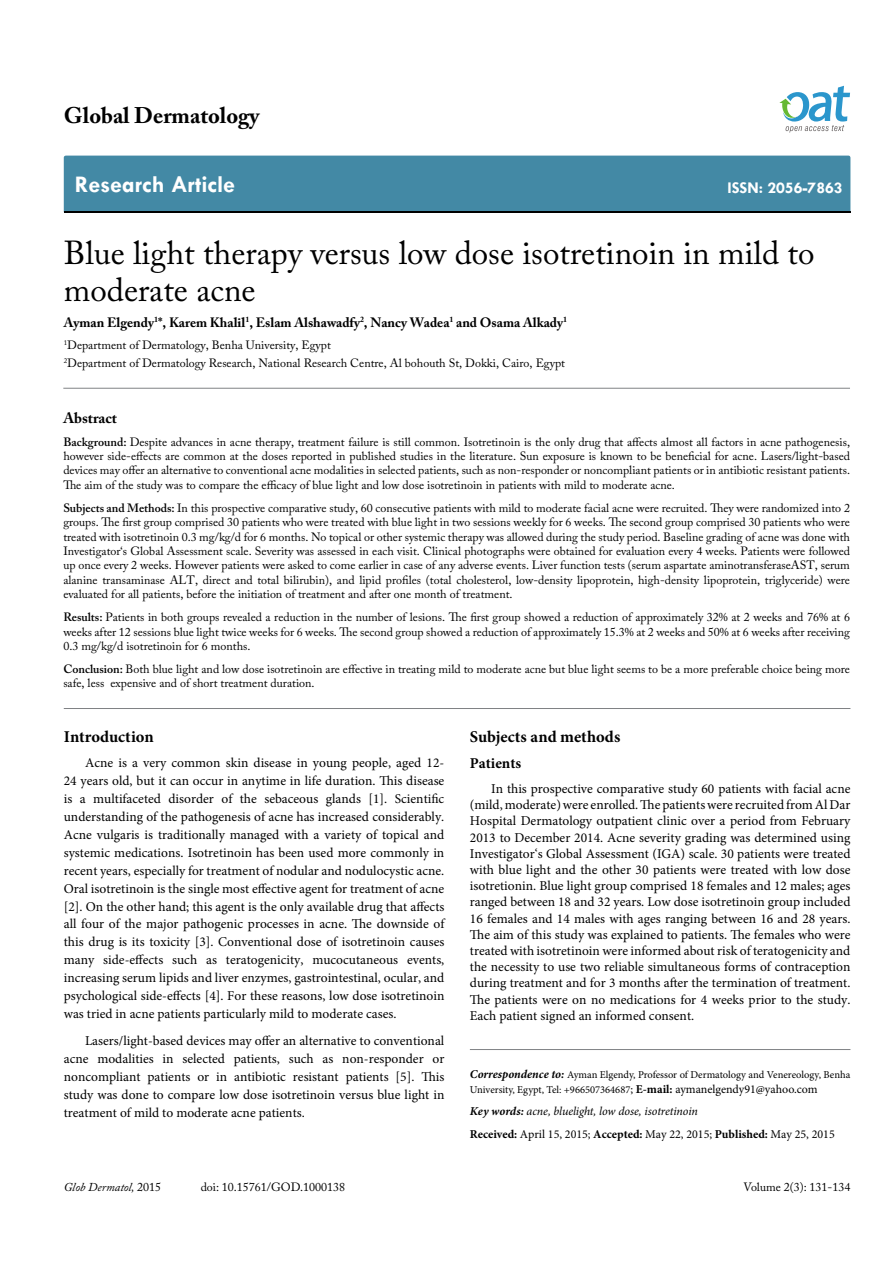
<style>
.page{position:relative;width:893px;height:1263px;background:#fff}
.page>*{position:absolute;margin:0;border:0;box-sizing:border-box;transform-origin:0 0}
.t1{font:33px/37.5px "Adobe Caslon Pro";color:#000}
.t2{font:700 24px "Tw Cen";color:#fff}
.t3{font:700 22.5px "Adobe Caslon Pro";color:#000}
.t4{font:700 16.5px "Minion Pro";color:#000}
.t5{font:700 16.5px "Tw Cen";color:#fff}
.t6{font:700 15px "Adobe Caslon Pro";color:#000}
.t7{font:700 15px "Minion Pro";color:#000}
.t8{font:13.5px/18px "Minion Pro";color:#000;text-align:justify}
.t9{font:700 13.5px "Adobe Caslon Pro";color:#000}
.t10{font:12px/14.4px "Adobe Caslon Pro";color:#000;text-align:justify}
.t11{font:italic 12px/23px "Minion Pro";letter-spacing:-.01em;color:#000}
.t12{font:italic 12px "Adobe Caslon Pro";color:#000}
.t13{font:10.5px/14.4px "Minion Pro";color:#000}
.s1{font-weight:600}
.s2{font-weight:700;font-style:italic;font-size:12px}
.s3{font-size:12px}
.s4{font-weight:700;font-size:12px}
.s5{font-weight:700}
.s6{font-weight:700;font-style:normal}
.s7{font-style:normal}
</style>
<div class="page">
<div style="left:64px;top:156px;width:786px;height:56px;background:#4389a5"></div>
<svg style="left:779px;top:86px;width:71px;height:47px"></svg>
<hr style="left:63px;top:388px;width:787px;height:1px;background:#808285">
<hr style="left:64px;top:708px;width:786px;height:1px;background:#808285">
<hr style="left:470px;top:1049px;width:380px;height:1px;background:#808285">
<h3 class="t3" style="left:64px;top:102px;width:197px">Global Dermatology</h3>
<h2 class="t2" style="left:75px;top:170px;width:162px">Research Article</h2>
<h3 class="t5" style="left:727px;top:178px;width:117px">ISSN: 2056-7863</h3>
<h1 class="t1" style="left:64px;top:233px;width:752px">Blue light therapy versus low dose isotretinoin in mild to moderate acne</h1>
<p class="t9" style="left:64px;top:314px;width:505px">Ayman Elgendy<sup>1</sup>*, Karem Khalil<sup>1</sup>, Eslam Alshawadfy<sup>2</sup>, Nancy Wadea<sup>1</sup> and Osama Alkady<sup>1</sup></p>
<p class="t10" style="left:64px;top:336px;width:503px;line-height:18px"><sup>1</sup>Department of Dermatology, Benha University, Egypt<br><sup>2</sup>Department of Dermatology Research, National Research Centre, Al bohouth St, Dokki, Cairo, Egypt</p>
<p class="t6" style="left:63px;top:409px;width:55px">Abstract</p>
<p class="t10" style="left:63px;top:434px;width:788px"><span class="s1">Background:</span> Despite advances in acne therapy, treatment failure is still common. Isotretinoin is the only drug that affects almost all factors in acne pathogenesis, however side-effects are common at the doses reported in published studies in the literature. Sun exposure is known to be beneficial for acne. Lasers/light-based devices may offer an alternative to conventional acne modalities in selected patients, such as non-responder or noncompliant patients or in antibiotic resistant patients.<br>The aim of the study was to compare the efficacy of blue light and low dose isotretinoin in patients with mild to moderate acne.</p>
<p class="t10" style="left:63px;top:500px;width:788px"><span class="s1">Subjects and Methods:</span> In this prospective comparative study, 60 consecutive patients with mild to moderate facial acne were recruited. They were randomized into 2 groups. The first group comprised 30 patients who were treated with blue light in two sessions weekly for 6 weeks. The second group comprised 30 patients who were treated with isotretinoin 0.3 mg/kg/d for 6 months. No topical or other systemic therapy was allowed during the study period. Baseline grading of acne was done with Investigator‘s Global Assessment scale. Severity was assessed in each visit. Clinical photographs were obtained for evaluation every 4 weeks. Patients were followed up once every 2 weeks. However patients were asked to come earlier in case of any adverse events. Liver function tests (serum aspartate aminotransferaseAST, serum alanine transaminase ALT, direct and total bilirubin), and lipid profiles (total cholesterol, low-density lipoprotein, high-density lipoprotein, triglyceride) were evaluated for all patients, before the initiation of treatment and after one month of treatment.</p>
<p class="t10" style="left:63px;top:610px;width:788px"><span class="s1">Results:</span> Patients in both groups revealed a reduction in the number of lesions. The first group showed a reduction of approximately 32% at 2 weeks and 76% at 6 weeks after 12 sessions blue light twice weeks for 6 weeks. The second group showed a reduction of approximately 15.3% at 2 weeks and 50% at 6 weeks after receiving 0.3 mg/kg/d isotretinoin for 6 months.</p>
<p class="t10" style="left:63px;top:661px;width:788px"><span class="s1">Conclusion:</span> Both blue light and low dose isotretinoin are effective in treating mild to moderate acne but blue light seems to be a more preferable choice being more safe, less expensive and of short treatment duration.</p>
<h3 class="t4" style="left:64px;top:725px;width:91px">Introduction</h3>
<p class="t8" style="left:64px;top:753px;width:382px;text-indent:21px">Acne is a very common skin disease in young people, aged 12- 24 years old, but it can occur in anytime in life duration. This disease is a multifaceted disorder of the sebaceous glands [1]. Scientific understanding of the pathogenesis of acne has increased considerably.<br>Acne vulgaris is traditionally managed with a variety of topical and systemic medications. Isotretinoin has been used more commonly in recent years, especially for treatment of nodular and nodulocystic acne.<br>Oral isotretinoin is the single most effective agent for treatment of acne [2]. On the other hand; this agent is the only available drug that affects all four of the major pathogenic processes in acne. The downside of this drug is its toxicity [3]. Conventional dose of isotretinoin causes many side-effects such as teratogenicity, mucocutaneous events, increasing serum lipids and liver enzymes, gastrointestinal, ocular, and psychological side-effects [4]. For these reasons, low dose isotretinoin was tried in acne patients particularly mild to moderate cases.</p>
<p class="t8" style="left:64px;top:1032px;width:382px;text-indent:21px">Lasers/light-based devices may offer an alternative to conventional acne modalities in selected patients, such as non-responder or noncompliant patients or in antibiotic resistant patients [5]. This study was done to compare low dose isotretinoin versus blue light in treatment of mild to moderate acne patients.</p>
<h3 class="t4" style="left:470px;top:725px;width:152px">Subjects and methods</h3>
<p class="t7" style="left:470px;top:753px;width:53px">Patients</p>
<p class="t8" style="left:470px;top:781px;width:382px;line-height:16.2px;text-indent:21px">In this prospective comparative study 60 patients with facial acne (mild, moderate) were enrolled. The patients were recruited from Al Dar Hospital Dermatology outpatient clinic over a period from February 2013 to December 2014. Acne severity grading was determined using Investigator‘s Global Assessment (IGA) scale. 30 patients were treated with blue light and the other 30 patients were treated with low dose isotretionin. Blue light group comprised 18 females and 12 males; ages ranged between 18 and 32 years. Low dose isotretinoin group included 16 females and 14 males with ages ranging between 16 and 28 years.<br>The aim of this study was explained to patients. The females who were treated with isotretinoin were informed about risk of teratogenicity and the necessity to use two reliable simultaneous forms of contraception during treatment and for 3 months after the termination of treatment.<br>The patients were on no medications for 4 weeks prior to the study.<br>Each patient signed an informed consent.</p>
<p class="t13" style="left:470px;top:1068px;width:382px"><span class="s2">Correspondence to:</span> Ayman Elgendy, Professor of Dermatology and Venereology, Benha<br>University, Egypt, Tel: +966507364687<span class="s3">;</span> <span class="s4">E-mail:</span> <span class="s3">aymanelgendy91@yahoo.com</span></p>
<p class="t11" style="left:470px;top:1100px;width:366px"><span class="s5">Key words:</span> acne, bluelight, low dose, isotretinoin<br><span class="s6">Received:</span> <span class="s7">April 15, 2015;</span> <span class="s6">Accepted:</span> <span class="s7">May 22, 2015;</span> <span class="s6">Published:</span> <span class="s7">May 25, 2015</span></p>
<p class="t12" style="left:64px;top:1180px;width:99px">Glob Dermatol, <span class="s7">2015</span></p>
<p class="t10" style="left:201px;top:1180px;width:146px">doi: 10.15761/GOD.1000138</p>
<p class="t10" style="left:743px;top:1180px;width:108px">Volume 2(3): 131-134</p>
</div>
